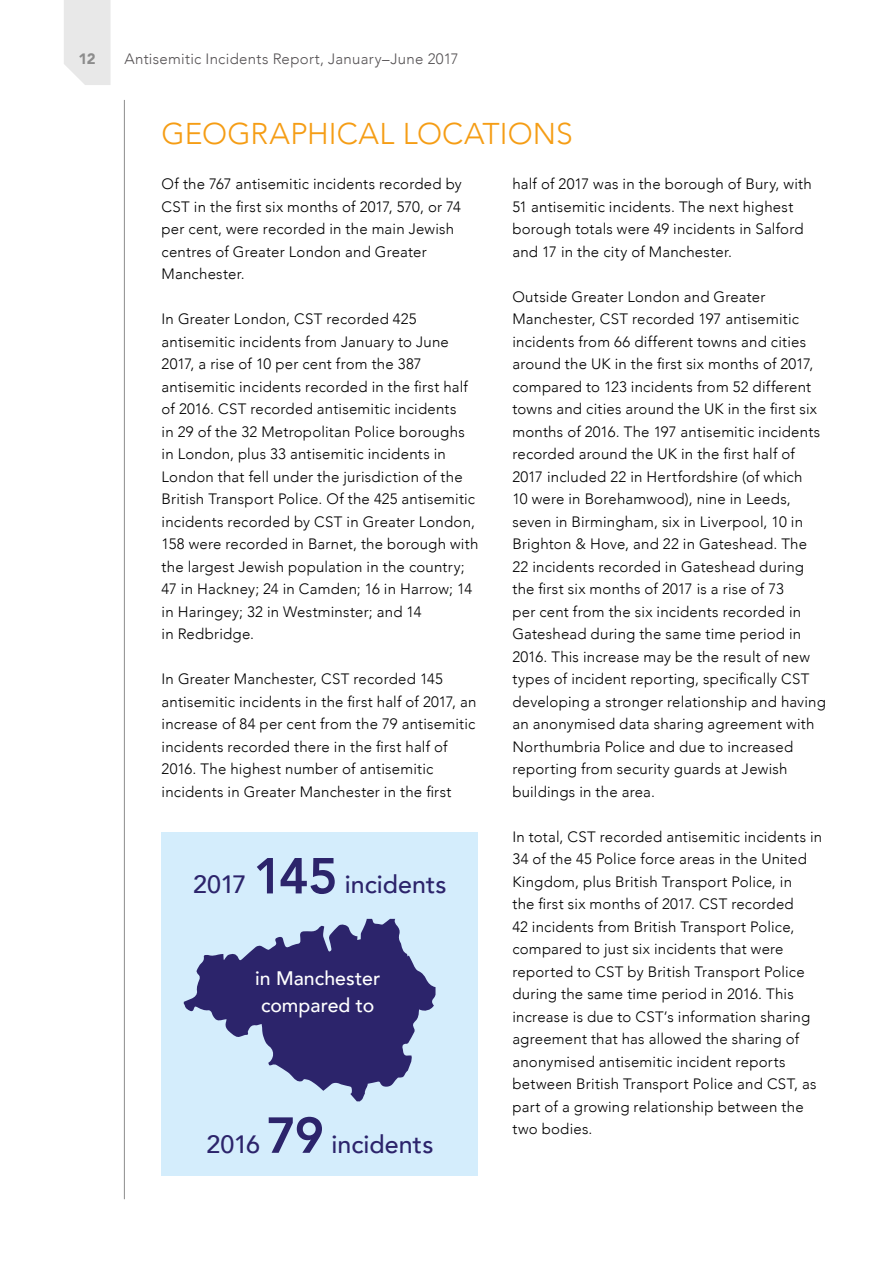
<style>
.page{position:relative;width:893px;height:1263px;background:#fff}
.page>*{position:absolute;margin:0;border:0;box-sizing:border-box;transform-origin:0 0}
.t1{font:300 30px "Avenir";letter-spacing:.005em;color:#f59d15}
.t2{font:500 25.05px "Avenir";color:#2c246b}
.t3{font:500 19.5px/27px "Avenir";color:#fff;text-align:center}
.t4{font:300 15px/22.5px "Avenir";letter-spacing:.015em;color:#000}
.t5{font:300 15px "Avenir";letter-spacing:.02em;color:#555254}
.t6{font:900 15px "Avenir";color:#8c8c8c}
.s1{font-weight:800;font-size:50.1px}
</style>
<div class="page">
<svg style="left:64px;top:0;width:47px;height:85px;background:#e9e9e9"></svg>
<hr style="left:124px;top:100px;width:1px;height:1099px;background:#8c8c8c">
<div style="left:162px;top:832px;width:316px;height:344px;background:#d4edfc"></div>
<svg style="left:184px;top:919px;width:251px;height:182px;fill:#2c246b"></svg>
<p class="t6" style="left:78px;top:46px;width:19px">12</p>
<p class="t5" style="left:124px;top:50px;width:336px">Antisemitic Incidents Report, January–June 2017</p>
<h1 class="t1" style="left:162px;top:116px;width:413px">GEOGRAPHICAL LOCATIONS</h1>
<p class="t4" style="left:162px;top:173px;width:302px">Of the 767 antisemitic incidents recorded by CST in the first six months of 2017, 570, or 74 per cent, were recorded in the main Jewish centres of Greater London and Greater Manchester.</p>
<p class="t4" style="left:162px;top:308px;width:318px">In Greater London, CST recorded 425 antisemitic incidents from January to June 2017, a rise of 10 per cent from the 387 antisemitic incidents recorded in the first half of 2016. CST recorded antisemitic incidents<br>in 29 of the 32 Metropolitan Police boroughs in London, plus 33 antisemitic incidents in London that fell under the jurisdiction of the British Transport Police. Of the 425 antisemitic incidents recorded by CST in Greater London, 158 were recorded in Barnet, the borough with the largest Jewish population in the country; 47 in Hackney; 24 in Camden; 16 in Harrow; 14 in Haringey; 32 in Westminster; and 14<br>in Redbridge.</p>
<p class="t4" style="left:162px;top:668px;width:316px">In Greater Manchester, CST recorded 145 antisemitic incidents in the first half of 2017, an increase of 84 per cent from the 79 antisemitic incidents recorded there in the first half of 2016. The highest number of antisemitic incidents in Greater Manchester in the first</p>
<p class="t4" style="left:512px;top:173px;width:301px">half of 2017 was in the borough of Bury, with 51 antisemitic incidents. The next highest borough totals were 49 incidents in Salford and 17 in the city of Manchester.</p>
<p class="t4" style="left:512px;top:285px;width:315px">Outside Greater London and Greater Manchester, CST recorded 197 antisemitic incidents from 66 different towns and cities around the UK in the first six months of 2017, compared to 123 incidents from 52 different towns and cities around the UK in the first six months of 2016. The 197 antisemitic incidents recorded around the UK in the first half of 2017 included 22 in Hertfordshire (of which<br>10 were in Borehamwood), nine in Leeds, seven in Birmingham, six in Liverpool, 10 in Brighton &amp; Hove, and 22 in Gateshead. The 22 incidents recorded in Gateshead during the first six months of 2017 is a rise of 73<br>per cent from the six incidents recorded in Gateshead during the same time period in 2016. This increase may be the result of new types of incident reporting, specifically CST developing a stronger relationship and having an anonymised data sharing agreement with Northumbria Police and due to increased reporting from security guards at Jewish buildings in the area.</p>
<p class="t4" style="left:512px;top:825px;width:311px">In total, CST recorded antisemitic incidents in 34 of the 45 Police force areas in the United Kingdom, plus British Transport Police, in<br>the first six months of 2017. CST recorded<br>42 incidents from British Transport Police, compared to just six incidents that were reported to CST by British Transport Police during the same time period in 2016. This increase is due to CST’s information sharing agreement that has allowed the sharing of anonymised antisemitic incident reports between British Transport Police and CST, as part of a growing relationship between the two bodies.</p>
<h2 class="t2" style="left:193px;top:863px;width:255px">2017 <span class="s1">145</span> incidents</h2>
<h3 class="t3" style="left:255px;top:964px;width:127px">in Manchester compared to</h3>
<h2 class="t2" style="left:206px;top:1122px;width:228px">2016 <span class="s1">79</span> incidents</h2>
</div>
